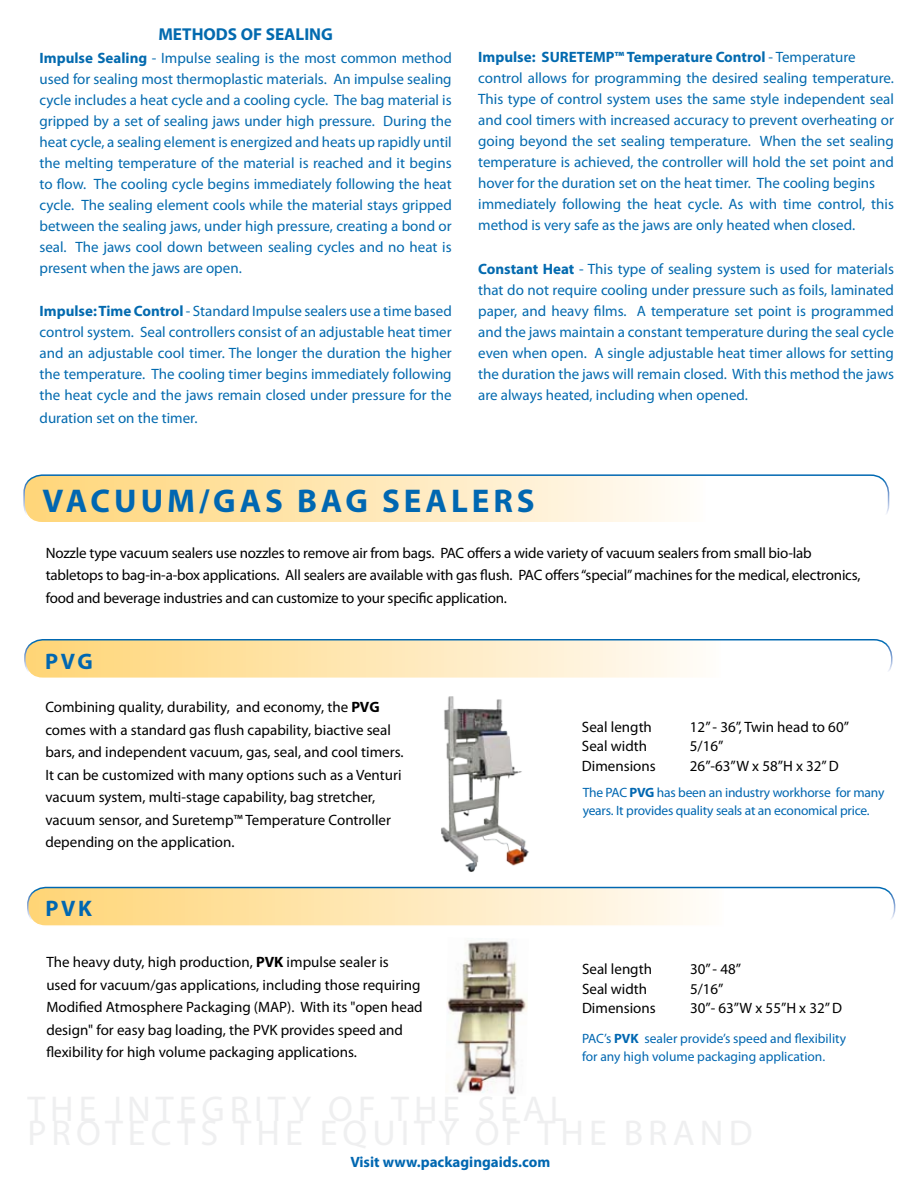
<style>
.page{position:relative;width:918px;height:1188px;background:#fff}
.page>*{position:absolute;margin:0;border:0;box-sizing:border-box;transform-origin:0 0}
.t1{font:700 33px "Myriad Pro";letter-spacing:.12em;color:#0067b1}
.t2{font:700 22.5px "Myriad Pro";color:#0067b1}
.t3{font:700 17.25px "Myriad Pro";color:#036aaf}
.t4{font:15px/21px "Myriad Pro";color:#036aaf;text-align:justify}
.t5{font:15px/22.5px "Myriad Pro";color:#000}
.t6{font:700 15px "Myriad Pro";color:#0067b1}
.t7{font:13.5px/18px "Myriad Pro";letter-spacing:-.015em;color:#0067b1}
.s1{font-weight:700}
</style>
<div class="page">
<svg style="left:28px;top:888px;width:665px;height:36px;background:#fee7b3"></svg>
<div style="left:27px;top:887px;width:868px;height:40px;border:2px solid #fff;border-radius:18px"></div>
<svg style="left:25px;top:641px;width:665px;height:35px;background:#fee7b3"></svg>
<div style="left:24px;top:639px;width:868px;height:40px;border:2px solid #fff;border-radius:18px"></div>
<svg style="left:26px;top:477px;width:648px;height:43px;background:#fee7b4"></svg>
<div style="left:23px;top:474px;width:866px;height:49px;border:2px solid #fff;border-radius:18px"></div>
<img style="left:447px;top:941px;width:80px;height:154px">
<img style="left:441px;top:697px;width:88px;height:175px">
<p class="t3" style="left:158px;top:23px;width:175px">METHODS OF SEALING</p>
<p class="t4" style="left:40px;top:47px;width:414px"><span class="s1">Impulse Sealing</span> - Impulse sealing is the most common method used for sealing most thermoplastic materials. An impulse sealing cycle includes a heat cycle and a cooling cycle. The bag material is gripped by a set of sealing jaws under high pressure. During the heat cycle, a sealing element is energized and heats up rapidly until the melting temperature of the material is reached and it begins to flow. The cooling cycle begins immediately following the heat cycle. The sealing element cools while the material stays gripped between the sealing jaws, under high pressure, creating a bond or seal. The jaws cool down between sealing cycles and no heat is present when the jaws are open.</p>
<p class="t4" style="left:40px;top:301px;width:414px"><span class="s1">Impulse: Time Control</span> - Standard Impulse sealers use a time based control system. Seal controllers consist of an adjustable heat timer and an adjustable cool timer. The longer the duration the higher the temperature. The cooling timer begins immediately following the heat cycle and the jaws remain closed under pressure for the</p>
<p class="t4" style="left:40px;top:407px;width:159px">duration set on the timer.</p>
<p class="t4" style="left:478px;top:46px;width:417px;text-align:left"><span class="s1">Impulse: SURETEMP™ Temperature Control</span> - Temperature control allows for programming the desired sealing temperature.<br>This type of control system uses the same style independent seal and cool timers with increased accuracy to prevent overheating or going beyond the set sealing temperature. When the set sealing temperature is achieved, the controller will hold the set point and hover for the duration set on the heat timer. The cooling begins immediately following the heat cycle. As with time control, this method is very safe as the jaws are only heated when closed.</p>
<p class="t4" style="left:478px;top:258px;width:417px"><span class="s1">Constant Heat</span> - This type of sealing system is used for materials that do not require cooling under pressure such as foils, laminated paper, and heavy films. A temperature set point is programmed and the jaws maintain a constant temperature during the seal cycle even when open. A single adjustable heat timer allows for setting the duration the jaws will remain closed. With this method the jaws are always heated, including when opened.</p>
<h1 class="t1" style="left:43px;top:479px;width:494px">VACUUM/GAS BAG SEALERS</h1>
<p class="t5" style="left:46px;top:541px;width:816px">Nozzle type vacuum sealers use nozzles to remove air from bags. PAC offers a wide variety of vacuum sealers from small bio-lab tabletops to bag-in-a-box applications. All sealers are available with gas flush. PAC offers “special” machines for the medical, electronics, food and beverage industries and can customize to your specific application.</p>
<h2 class="t2" style="left:45px;top:647px;width:49px">pv g</h2>
<p class="t5" style="left:45px;top:696px;width:360px">Combining quality, durability, and economy, the <span class="s1">PVG </span>comes with a standard gas flush capability, biactive seal bars, and independent vacuum, gas, seal, and cool timers.<br>It can be customized with many options such as a Venturi vacuum system, multi-stage capability, bag stretcher, vacuum sensor, and Suretemp™ Temperature Controller depending on the application.</p>
<h2 class="t2" style="left:45px;top:894px;width:17px">pvK</h2>
<p class="t5" style="left:46px;top:951px;width:378px">The heavy duty, high production, <span class="s1">PVK</span> impulse sealer is used for vacuum/gas applications, including those requiring Modified Atmosphere Packaging (MAP). With its "open head design" for easy bag loading, the PVK provides speed and flexibility for high volume packaging applications.</p>
<p class="t5" style="left:582px;top:715px;width:72px">Seal length</p>
<p class="t5" style="left:690px;top:715px;width:161px">12” - 36”, Twin head to 60”</p>
<p class="t5" style="left:582px;top:735px;width:67px">Seal width</p>
<p class="t5" style="left:690px;top:735px;width:35px">5/16”</p>
<p class="t5" style="left:582px;top:754px;width:75px">Dimensions</p>
<p class="t5" style="left:690px;top:754px;width:150px">26”-63”W x 58”H x 32” D</p>
<p class="t7" style="left:583px;top:783px;width:303px">The PAC <span class="s1">PVG</span> has been an industry workhorse for many years. It provides quality seals at an economical price.</p>
<p class="t5" style="left:582px;top:958px;width:72px">Seal length</p>
<p class="t5" style="left:690px;top:958px;width:53px">30” - 48”</p>
<p class="t5" style="left:582px;top:977px;width:67px">Seal width</p>
<p class="t5" style="left:690px;top:977px;width:35px">5/16”</p>
<p class="t5" style="left:582px;top:997px;width:75px">Dimensions</p>
<p class="t5" style="left:690px;top:997px;width:154px">30”- 63”W x 55”H x 32” D</p>
<p class="t7" style="left:582px;top:1030px;width:266px">PAC’s <span class="s1">PVK</span> sealer provide’s speed and flexibility for any high volume packaging application.</p>
<p class="t6" style="left:350px;top:1153px;width:201px">Visit www.packagingaids.com</p>
</div>
